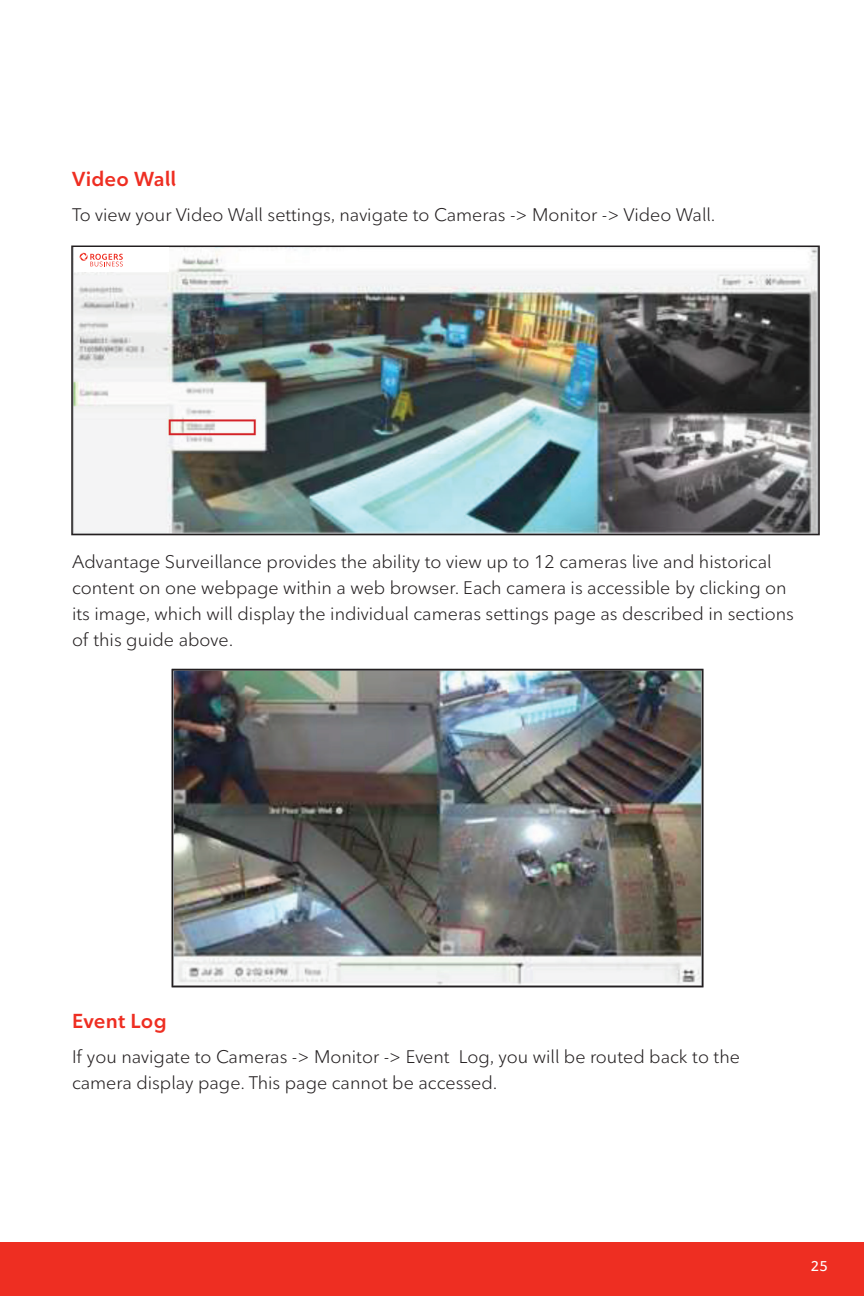
<style>
.page{position:relative;width:864px;height:1296px;background:#fff}
.page>*{position:absolute;margin:0;border:0;box-sizing:border-box;transform-origin:0 0}
.t1{font:600 20px "Ted Next";letter-spacing:.01em;color:#ee2e22}
.t2{font:18px/26px "Ted Next";color:#231f20}
.t3{font:600 14px "Ted Next";color:#fff}
</style>
<div class="page">
<div style="left:0;top:1242px;width:864px;height:54px;background:#ee2e22"></div>
<img style="left:74px;top:249px;width:743px;height:283px">
<div style="left:71px;top:246px;width:749px;height:289px;border:2px solid #231f20"></div>
<img style="left:175px;top:672px;width:525px;height:312px">
<div style="left:172px;top:669px;width:531px;height:318px;border:2px solid #231f20"></div>
<div style="left:74px;top:248px;width:95px;height:24px;background:#fff"></div>
<svg style="left:80px;top:253px;width:43px;height:13px"></svg>
<p class="t1" style="left:72px;top:166px;width:106px">Video Wall</p>
<p class="t2" style="left:72px;top:201px;width:645px">To view your Video Wall settings, navigate to Cameras -&gt; Monitor -&gt; Video Wall.</p>
<p class="t2" style="left:72px;top:548px;width:724px">Advantage Surveillance provides the ability to view up to 12 cameras live and historical content on one webpage within a web browser. Each camera is accessible by clicking on its image, which will display the individual cameras settings page as described in sections of this guide above.</p>
<p class="t1" style="left:72px;top:1008px;width:96px">Event Log</p>
<p class="t2" style="left:72px;top:1043px;width:670px">If you navigate to Cameras -&gt; Monitor -&gt; Event Log, you will be routed back to the camera display page. This page cannot be accessed.</p>
<p class="t3" style="left:811px;top:1257px;width:19px">25</p>
</div>
